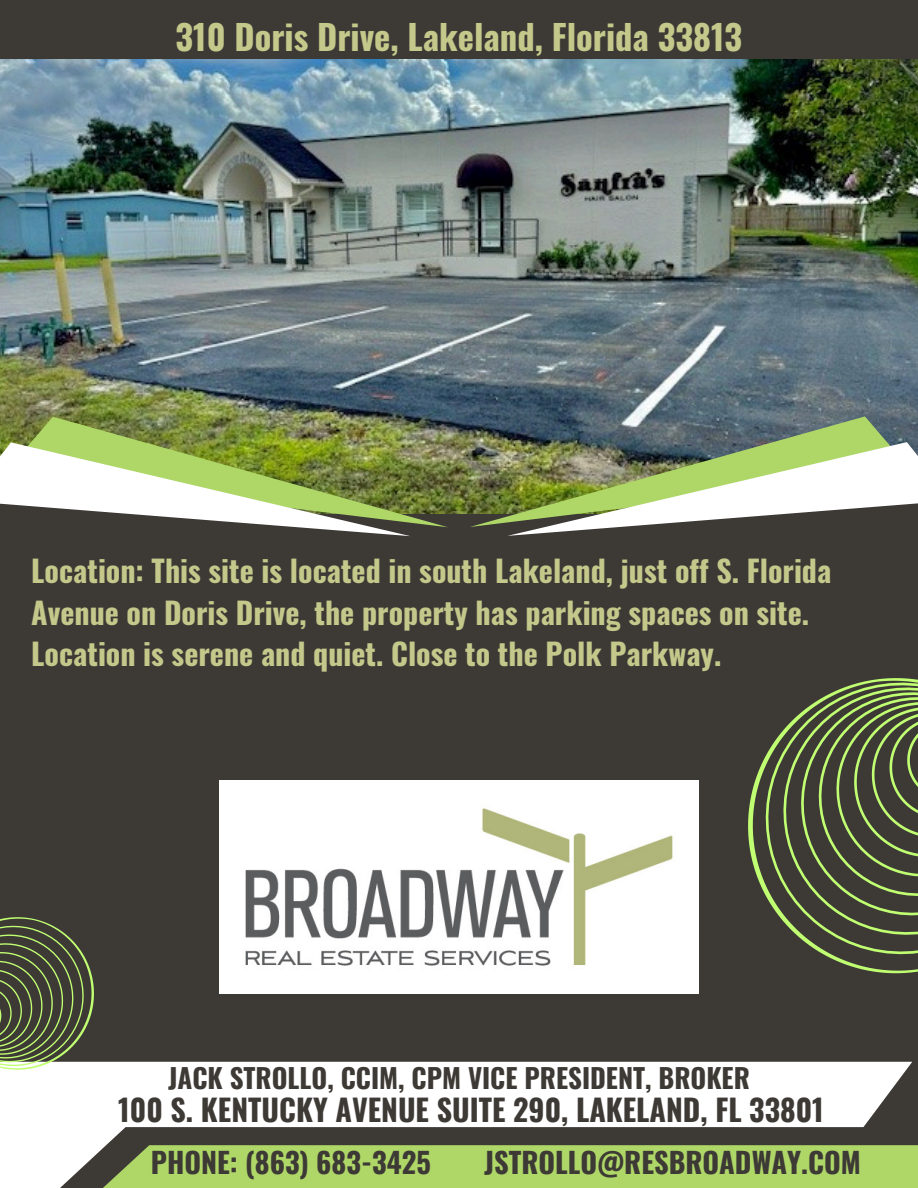
<style>
.page{position:relative;width:918px;height:1188px;background:#3d3935}
.page>*{position:absolute;margin:0;border:0;box-sizing:border-box;transform-origin:0 0}
.t1{font:700 34.5px "Oswald";color:#c4c88a}
.t2{font:700 30px/41.7px "Oswald";color:#c4c88a}
.t3{font:700 30px "Oswald";color:#3d3935}
.t4{font:700 28.5px "Oswald";color:#3d3935}
.t5{font:700 27px "Oswald";color:#3d3935}
</style>
<div class="page">
<img style="left:0;top:59px;width:918px;height:455px">
<img style="left:470px;top:416px;width:443px;height:111px">
<img style="left:507px;top:442px;width:411px;height:94px">
<img style="left:5px;top:417px;width:443px;height:110px">
<svg style="left:0;top:442px;width:411px;height:95px"></svg>
<svg style="left:0;top:1062px;width:912px;height:126px;fill:#fff"></svg>
<svg style="left:689px;top:678px;width:229px;height:316px"></svg>
<svg style="left:0;top:917px;width:123px;height:181px"></svg>
<img style="left:220px;top:781px;width:478px;height:213px">
<p class="t1" style="left:176px;top:10px;width:568px">310 Doris Drive, Lakeland, Florida 33813</p>
<p class="t2" style="left:31px;top:549px;width:802px">Location: This site is located in south Lakeland, just off S. Florida<br>Avenue on Doris Drive, the property has parking spaces on site.<br>Location is serene and quiet. Close to the Polk Parkway.</p>
<h1 class="t5" style="left:168px;top:1057px;width:583px">JACK STROLLO, CCIM, CPM VICE PRESIDENT, BROKER</h1>
<p class="t3" style="left:118px;top:1086px;width:707px">100 S. KENTUCKY AVENUE SUITE 290, LAKELAND, FL 33801</p>
<p class="t4" style="left:151px;top:1140px;width:281px">PHONE: (863) 683-3425</p>
<p class="t4" style="left:484px;top:1140px;width:378px">JSTROLLO@RESBROADWAY.COM</p>
</div>
